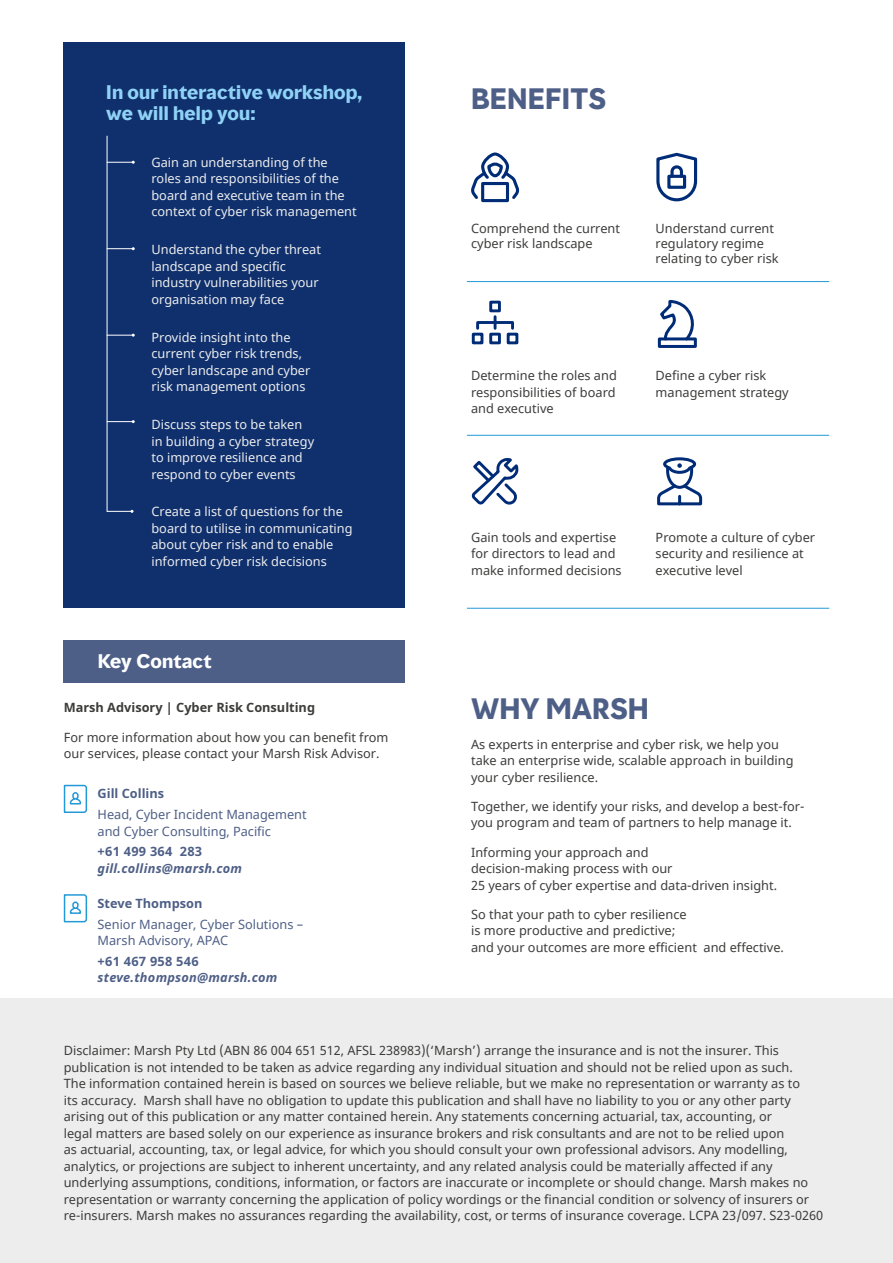
<style>
.page{position:relative;width:893px;height:1263px;background:#fff}
.page>*{position:absolute;margin:0;border:0;box-sizing:border-box;transform-origin:0 0}
.t1{font:700 27px "MMC Display";color:#4e5f87}
.t2{font:700 18px/21px "MMC Display";letter-spacing:.01em;color:#90d2f5}
.t3{font:700 18px "MMC Display";letter-spacing:.01em;color:#fff}
.t4{font:12.75px/16.5px "Noto Sans";color:#3c3c3b}
.t5{font:12.75px/16.5px "Noto Sans";color:#ededed}
.t6{font:12.75px/16.5px "Noto Sans";color:#4e5f87}
.t7{font:italic 700 12.75px "Noto Sans";letter-spacing:.02em;color:#4e5f87}
.t8{font:700 12.75px "Noto Sans";color:#3c3c3b}
.t9{font:700 12.75px "Noto Sans";color:#4e5f87}
.t10{font:700 12.75px "Noto Sans";letter-spacing:.02em;color:#4e5f87}
</style>
<div class="page">
<svg style="left:471px;top:458px;width:48px;height:47px"></svg>
<div style="left:0;top:999px;width:893px;height:264px;background:#ededed"></div>
<div style="left:64px;top:43px;width:341px;height:565px;background:#0f306d"></div>
<svg style="left:106px;top:135px;width:29px;height:378px"></svg>
<svg style="left:656px;top:152px;width:42px;height:50px"></svg>
<svg style="left:472px;top:152px;width:46px;height:50px"></svg>
<div style="left:489px;top:333px;width:12px;height:11px;border:3px solid #002c77"></div>
<div style="left:489px;top:301px;width:12px;height:11px;border:3px solid #002c77"></div>
<div style="left:507px;top:333px;width:11px;height:11px;border:3px solid #002c77"></div>
<div style="left:472px;top:333px;width:11px;height:11px;border:3px solid #002c77"></div>
<div style="left:476px;top:321px;width:38px;height:9px;border:3px solid #002c77"></div>
<svg style="left:660px;top:300px;width:34px;height:37px"></svg>
<div style="left:658px;top:337px;width:38px;height:11px;border:3px solid #002c77"></div>
<svg style="left:657px;top:457px;width:45px;height:48px"></svg>
<hr style="left:467px;top:608px;width:362px;height:1px;background:#239ad7">
<hr style="left:467px;top:435px;width:362px;height:1px;background:#239ad7">
<hr style="left:467px;top:281px;width:362px;height:1px;background:#239ad7">
<div style="left:64px;top:640px;width:341px;height:43px;background:#4e5f87"></div>
<svg style="left:63px;top:784px;width:25px;height:29px"></svg>
<svg style="left:63px;top:894px;width:25px;height:29px"></svg>
<h2 class="t2" style="left:106px;top:82px;width:258px">In our interactive workshop, we will help you:</h2>
<p class="t5" style="left:151px;top:154px;width:207px">Gain an understanding of the roles and responsibilities of the board and executive team in the context of cyber risk management</p>
<p class="t5" style="left:151px;top:242px;width:171px">Understand the cyber threat landscape and specific industry vulnerabilities your organisation may face</p>
<p class="t5" style="left:151px;top:329px;width:160px">Provide insight into the current cyber risk trends, cyber landscape and cyber risk management options</p>
<p class="t5" style="left:151px;top:417px;width:164px">Discuss steps to be taken in building a cyber strategy to improve resilience and respond to cyber events</p>
<p class="t5" style="left:151px;top:504px;width:203px">Create a list of questions for the board to utilise in communicating about cyber risk and to enable informed cyber risk decisions</p>
<h2 class="t3" style="left:98px;top:650px;width:115px">Key Contact</h2>
<p class="t8" style="left:64px;top:699px;width:253px">Marsh Advisory | Cyber Risk Consulting</p>
<p class="t4" style="left:64px;top:729px;width:326px">For more information about how you can benefit from our services, please contact your Marsh Risk Advisor.</p>
<p class="t9" style="left:98px;top:785px;width:68px">Gill Collins</p>
<p class="t6" style="left:98px;top:807px;width:211px">Head, Cyber Incident Management and Cyber Consulting, Pacific</p>
<p class="t10" style="left:98px;top:843px;width:106px">+61 499 364 283</p>
<p class="t7" style="left:98px;top:859px;width:146px">gill.collins@marsh.com</p>
<p class="t9" style="left:98px;top:894px;width:106px">Steve Thompson</p>
<p class="t6" style="left:98px;top:916px;width:207px">Senior Manager, Cyber Solutions –<br>Marsh Advisory, APAC</p>
<p class="t10" style="left:98px;top:952px;width:103px">+61 467 958 546</p>
<p class="t7" style="left:98px;top:969px;width:181px">steve.thompson@marsh.com</p>
<h1 class="t1" style="left:471px;top:81px;width:137px">BENEFITS</h1>
<p class="t4" style="left:471px;top:221px;width:151px;line-height:15px">Comprehend the current cyber risk landscape</p>
<p class="t4" style="left:656px;top:221px;width:125px;line-height:15px">Understand current regulatory regime relating to cyber risk</p>
<p class="t4" style="left:471px;top:368px;width:147px;text-align:justify">Determine the roles and responsibilities of board and executive</p>
<p class="t4" style="left:656px;top:368px;width:135px">Define a cyber risk management strategy</p>
<p class="t4" style="left:471px;top:529px;width:152px">Gain tools and expertise for directors to lead and make informed decisions</p>
<p class="t4" style="left:656px;top:529px;width:161px">Promote a culture of cyber security and resilience at executive level</p>
<h1 class="t1" style="left:471px;top:691px;width:179px">WHY MARSH</h1>
<p class="t4" style="left:471px;top:736px;width:324px">As experts in enterprise and cyber risk, we help you take an enterprise wide, scalable approach in building your cyber resilience.</p>
<p class="t4" style="left:471px;top:798px;width:335px">Together, we identify your risks, and develop a best-for&shy;you program and team of partners to help manage it.</p>
<p class="t4" style="left:471px;top:844px;width:307px">Informing your approach and<br>decision-making process with our<br>25 years of cyber expertise and data-driven insight.</p>
<p class="t4" style="left:471px;top:906px;width:314px">So that your path to cyber resilience<br>is more productive and predictive;<br>and your outcomes are more efficient and effective.</p>
<p class="t4" style="left:64px;top:1043px;width:761px">Disclaimer: Marsh Pty Ltd (ABN 86 004 651 512, AFSL 238983)(‘Marsh’) arrange the insurance and is not the insurer. This publication is not intended to be taken as advice regarding any individual situation and should not be relied upon as such.<br>The information contained herein is based on sources we believe reliable, but we make no representation or warranty as to<br>its accuracy. Marsh shall have no obligation to update this publication and shall have no liability to you or any other party arising out of this publication or any matter contained herein. Any statements concerning actuarial, tax, accounting, or<br>legal matters are based solely on our experience as insurance brokers and risk consultants and are not to be relied upon<br>as actuarial, accounting, tax, or legal advice, for which you should consult your own professional advisors. Any modelling, analytics, or projections are subject to inherent uncertainty, and any related analysis could be materially affected if any underlying assumptions, conditions, information, or factors are inaccurate or incomplete or should change. Marsh makes no representation or warranty concerning the application of policy wordings or the financial condition or solvency of insurers or re-insurers. Marsh makes no assurances regarding the availability, cost, or terms of insurance coverage. LCPA 23/097. S23-0260</p>
</div>
